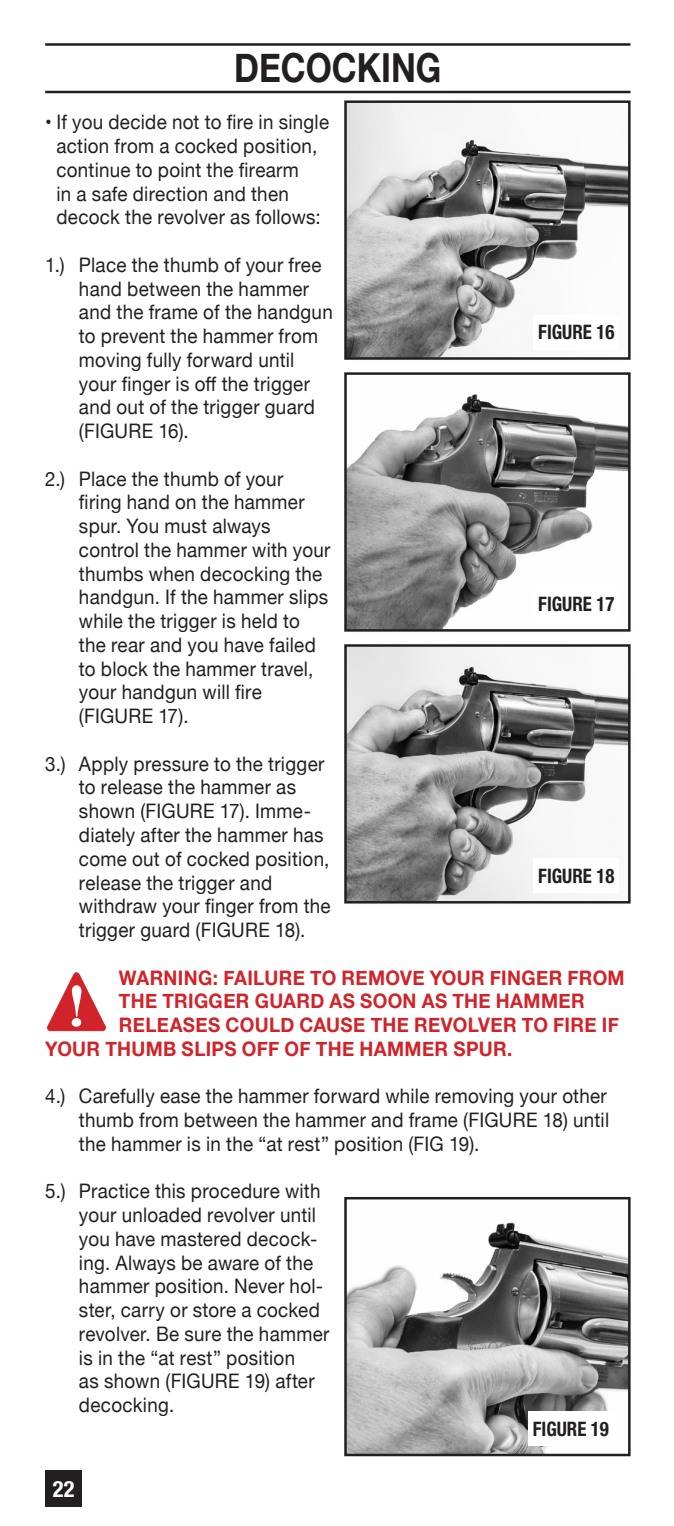
<style>
.page{position:relative;width:674px;height:1526px;background:#fff}
.page>*{position:absolute;margin:0;border:0;box-sizing:border-box;transform-origin:0 0}
.t1{font:700 40px "Helvetica Neue";color:#231f20;scale:.84 1}
.t2{font:700 condensed 22.5px "Helvetica Neue LT Std";color:#fff}
.t3{font:20px/23.8px "Helvetica Neue";letter-spacing:.015em;color:#231f20;scale:.94 1}
.t4{font:700 20px "Helvetica Neue";letter-spacing:.02em;color:#d1232a;scale:.94 1}
.t5{font:700 condensed 20px "Helvetica Neue LT Std";color:#231f20;scale:.94 1}
</style>
<div class="page">
<div style="left:45px;top:1470px;width:37px;height:36px;background:#231f20"></div>
<hr style="left:45px;top:43px;width:585px;height:3px;background:#231f20">
<hr style="left:45px;top:91px;width:585px;height:2px;background:#231f20">
<img style="left:347px;top:103px;width:280px;height:254px">
<div style="left:344px;top:100px;width:286px;height:260px;border:2px solid #231f20"></div>
<img style="left:347px;top:394px;width:280px;height:234px">
<div style="left:344px;top:372px;width:286px;height:259px;border:2px solid #231f20"></div>
<img style="left:347px;top:647px;width:280px;height:253px">
<div style="left:344px;top:644px;width:286px;height:259px;border:2px solid #231f20"></div>
<img style="left:347px;top:1222px;width:280px;height:231px">
<div style="left:344px;top:1197px;width:286px;height:259px;border:2px solid #231f20"></div>
<div style="left:533px;top:315px;width:86px;height:34px;background:#fff"></div>
<div style="left:533px;top:586px;width:86px;height:35px;background:#fff"></div>
<div style="left:533px;top:858px;width:86px;height:35px;background:#fff"></div>
<div style="left:528px;top:1411px;width:86px;height:34px;background:#fff"></div>
<svg style="left:47px;top:972px;width:59px;height:59px"></svg>
<h1 class="t1" style="left:234px;top:36px;width:248px">DECOCKING</h1>
<p class="t3" style="left:56px;top:111px;width:291px;text-indent:-11px">• If you decide not to fire in single action from a cocked position, continue to point the firearm<br>in a safe direction and then decock the revolver as follows:</p>
<p class="t3" style="left:79px;top:254px;width:271px;text-indent:-34px">1.) Place the thumb of your free hand between the hammer and the frame of the handgun to prevent the hammer from moving fully forward until your finger is off the trigger and out of the trigger guard (FIGURE 16).</p>
<p class="t3" style="left:79px;top:468px;width:269px;text-indent:-34px">2.) Place the thumb of your firing hand on the hammer spur. You must always control the hammer with your thumbs when decocking the handgun. If the hammer slips while the trigger is held to the rear and you have failed to block the hammer travel, your handgun will fire (FIGURE 17).</p>
<p class="t3" style="left:79px;top:752px;width:269px;text-indent:-34px">3.) Apply pressure to the trigger to release the hammer as shown (FIGURE 17). Imme&shy;diately after the hammer has come out of cocked position, release the trigger and withdraw your finger from the trigger guard (FIGURE 18).</p>
<p class="t4" style="left:119px;top:961px;width:136px">WARNING: FAILURE</p>
<p class="t4" style="left:310px;top:961px;width:50px">TO REMO</p>
<p class="t4" style="left:400px;top:961px;width:48px">VE YOUR</p>
<p class="t4" style="left:490px;top:961px;width:14px">FINGER</p>
<p class="t4" style="left:567px;top:961px;width:16px">FROM</p>
<p class="t4" style="left:119px;top:985px;width:15px">THE</p>
<p class="t4" style="left:162px;top:985px;width:15px">TRIGGER</p>
<p class="t4" style="left:255px;top:985px;width:16px">GUARD</p>
<p class="t4" style="left:329px;top:985px;width:49px">AS SOON</p>
<p class="t4" style="left:422px;top:985px;width:47px">AS THE</p>
<p class="t4" style="left:496px;top:985px;width:17px">HAMMER</p>
<p class="t4" style="left:119px;top:1009px;width:15px">RELEASES</p>
<p class="t4" style="left:226px;top:1009px;width:16px">COULD</p>
<p class="t4" style="left:299px;top:1009px;width:15px">CAUSE</p>
<p class="t4" style="left:371px;top:1009px;width:15px">THE</p>
<p class="t4" style="left:414px;top:1009px;width:160px">REVOLVER TO FIRE</p>
<p class="t4" style="left:602px;top:1009px;width:10px">IF</p>
<p class="t4" style="left:45px;top:1033px;width:16px">YOUR</p>
<p class="t4" style="left:105px;top:1033px;width:16px">THUMB</p>
<p class="t4" style="left:182px;top:1033px;width:13px">SLIPS</p>
<p class="t4" style="left:242px;top:1033px;width:14px">OFF</p>
<p class="t4" style="left:284px;top:1033px;width:48px">OF THE</p>
<p class="t4" style="left:359px;top:1033px;width:17px">HAMMER</p>
<p class="t4" style="left:453px;top:1033px;width:15px">SPUR</p>
<p class="t4" style="left:507px;top:1033px;width:7px">.</p>
<p class="t3" style="left:79px;top:1085px;width:565px;text-align:justify;text-indent:-34px">4.) Carefully ease the hammer forward while removing your other thumb from between the hammer and frame (FIGURE 18) until the hammer is in the “at rest” position (FIG 19).</p>
<p class="t3" style="left:79px;top:1180px;width:268px;text-indent:-34px">5.) Practice this procedure with your unloaded revolver until you have mastered decock&shy;ing. Always be aware of the hammer position. Never hol&shy;ster, carry or store a cocked revolver. Be sure the hammer is in the “at rest” position<br>as shown (FIGURE 19) after decocking.</p>
<p class="t5" style="left:538px;top:320px;width:83px">FIGURE 16</p>
<p class="t5" style="left:538px;top:592px;width:83px">FIGURE 17</p>
<p class="t5" style="left:538px;top:864px;width:83px">FIGURE 18</p>
<p class="t2" style="left:53px;top:1475px;width:23px">22</p>
<p class="t5" style="left:533px;top:1416px;width:83px">FIGURE 19</p>
</div>
